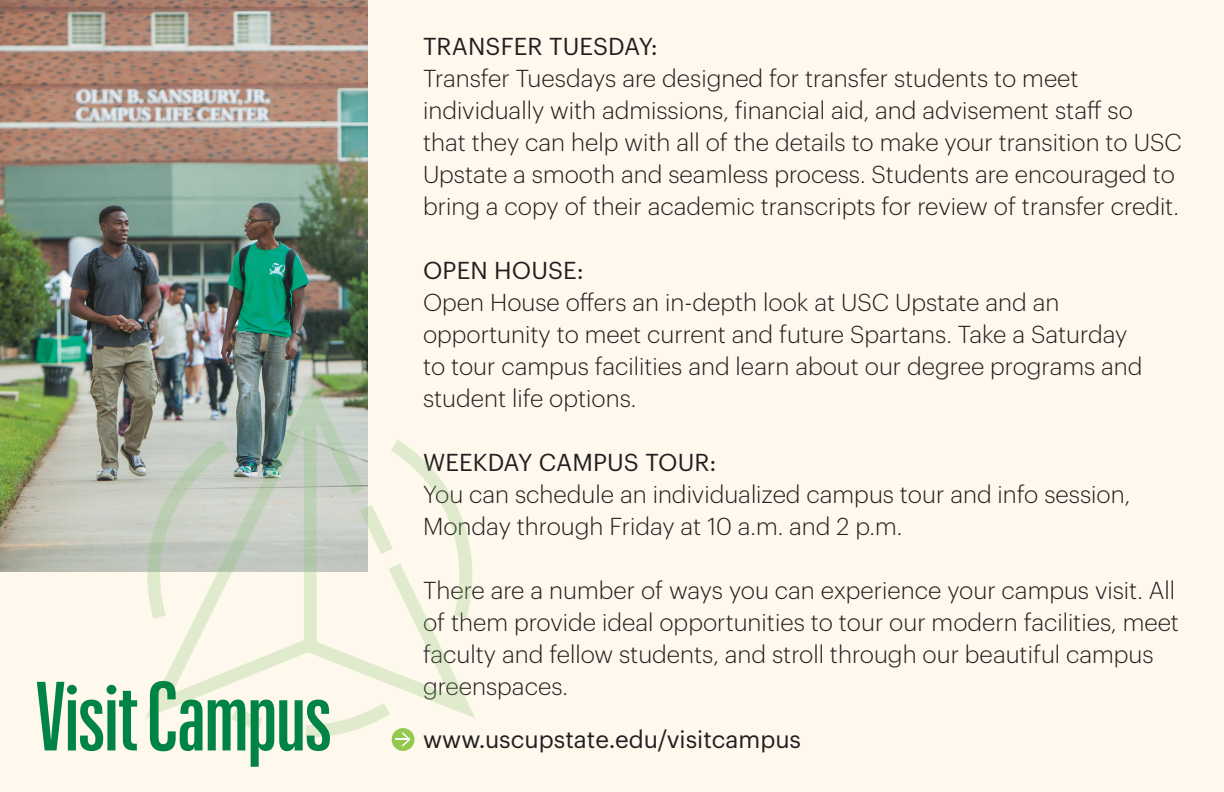
<style>
.page{position:relative;width:1224px;height:792px;background:#fff8ed}
.page>*{position:absolute;margin:0;border:0;box-sizing:border-box;transform-origin:0 0}
.t1{font:500 96px "Graphik XX Cond";color:#008445}
.Main_narritive_copy{font:300 24px/32px "Graphik";color:#231f20}
.Main_narritive_copy-2{font:24px "Graphik";letter-spacing:.005em;color:#231f20}
</style>
<div class="page">
<img style="left:0;top:0;width:367px;height:572px">
<div style="left:392px;top:728px;width:22px;height:23px;background:#94c950;border-radius:50%"></div>
<svg style="left:395px;top:738px;width:16px;height:9px"></svg>
<svg style="left:145px;top:382px;width:330px;height:356px"></svg>
<p class="t1" style="left:36px;top:654px;width:297px">Visit Campus</p>
<p class="Main_narritive_copy-2" style="left:423px;top:29px;width:236px">TRANSFER TUESDAY:</p>
<p class="Main_narritive_copy" style="left:423px;top:61px;width:760px">Transfer Tuesdays are designed for transfer students to meet individually with admissions, financial aid, and advisement staff so that they can help with all of the details to make your transition to USC Upstate a smooth and seamless process. Students are encouraged to bring a copy of their academic transcripts for review of transfer credit.</p>
<p class="Main_narritive_copy-2" style="left:423px;top:253px;width:162px">OPEN HOUSE:</p>
<p class="Main_narritive_copy" style="left:423px;top:285px;width:721px">Open House offers an in-depth look at USC Upstate and an opportunity to meet current and future Spartans. Take a Saturday to tour campus facilities and learn about our degree programs and student life options.</p>
<p class="Main_narritive_copy-2" style="left:423px;top:445px;width:295px">WEEKDAY CAMPUS TOUR:</p>
<p class="Main_narritive_copy" style="left:423px;top:477px;width:709px">You can schedule an individualized campus tour and info session,<br>Monday through Friday at 10 a.m. and 2 p.m.</p>
<p class="Main_narritive_copy" style="left:423px;top:573px;width:758px">There are a number of ways you can experience your campus visit. All of them provide ideal opportunities to tour our modern facilities, meet faculty and fellow students, and stroll through our beautiful campus greenspaces.</p>
<p class="Main_narritive_copy-2" style="left:423px;top:721px;width:380px">www.uscupstate.edu/visitcampus</p>
</div>
